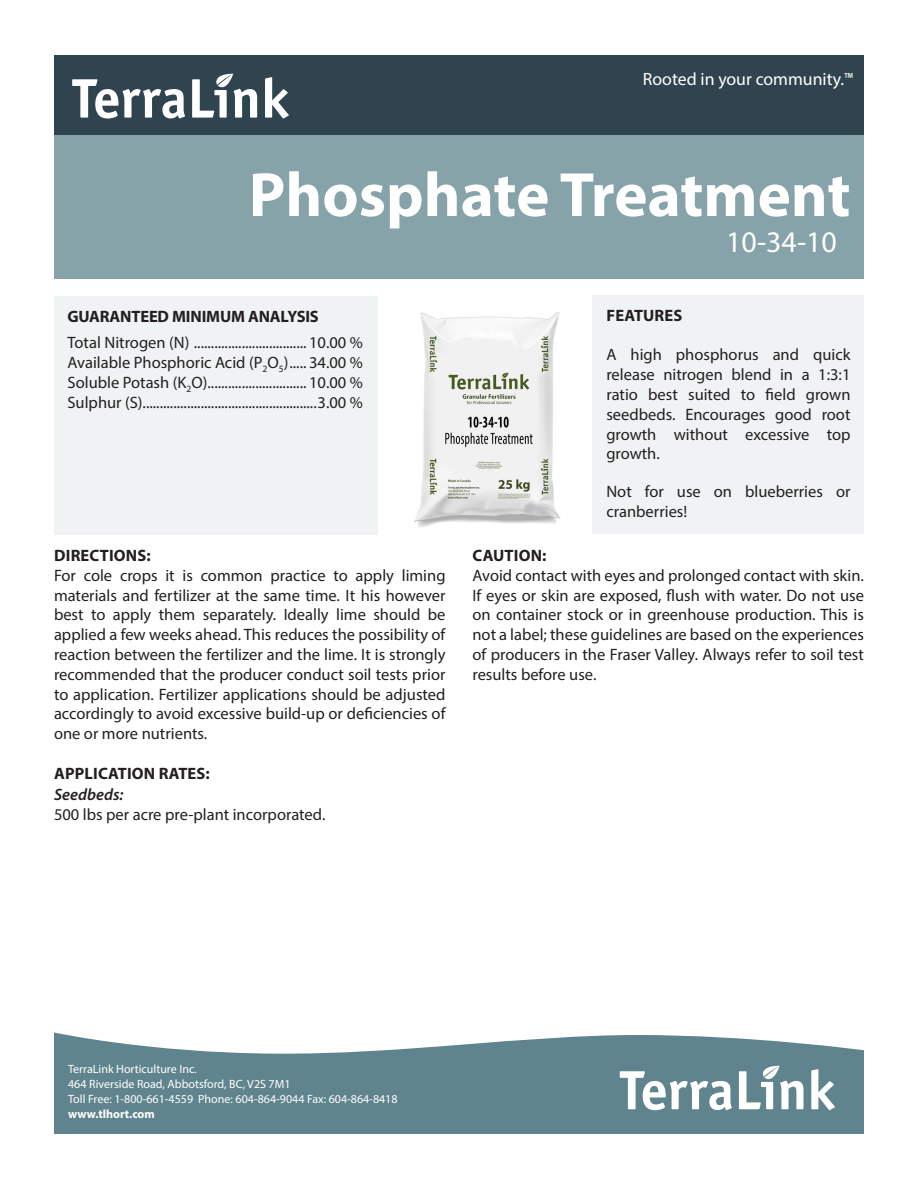
<style>
.page{position:relative;width:918px;height:1188px;background:#fff}
.page>*{position:absolute;margin:0;border:0;box-sizing:border-box;transform-origin:0 0}
.t1{font:700 63px "Myriad Pro";color:#fff}
.t2{font:30px "Myriad Pro";color:#fff}
.t3{font:17.85px "Myriad Pro";color:#fff}
.t4{font:16.5px/19.8px "Myriad Pro";color:#231f20;text-align:justify}
.t5{font:700 16.5px "Myriad Pro";letter-spacing:.01em;color:#231f20}
.t6{font:700 16.5px "Myriad Pro";letter-spacing:-.01em;color:#231f20}
.t7{font:italic 600 16.5px "Myriad Pro";letter-spacing:.005em;color:#231f20}
.t8{font:12px "Myriad Pro";color:#fff}
.t9{font:700 12px "Myriad Pro";color:#fff}
.s1{font-stretch:condensed}
</style>
<div class="page">
<svg style="left:54px;top:1032px;width:810px;height:102px;background:#73939b"></svg>
<div style="left:54px;top:133px;width:810px;height:146px;background:#87a3aa"></div>
<svg style="left:620px;top:1071px;width:112px;height:39px"></svg>
<svg style="left:739px;top:1066px;width:64px;height:43px"></svg>
<svg style="left:811px;top:1069px;width:24px;height:41px"></svg>
<div style="left:54px;top:56px;width:810px;height:79px;background:#30444f"></div>
<svg style="left:72px;top:79px;width:113px;height:40px"></svg>
<svg style="left:192px;top:74px;width:65px;height:44px"></svg>
<svg style="left:265px;top:77px;width:24px;height:42px"></svg>
<div style="left:54px;top:296px;width:324px;height:238px;background:#eff3f4"></div>
<div style="left:593px;top:295px;width:271px;height:238px;background:#eff3f4"></div>
<img style="left:414px;top:312px;width:147px;height:215px">
<p class="t3" style="left:643px;top:68px;width:212px">Rooted in your community.<span class="s1">™</span></p>
<p class="t1" style="left:249px;top:154px;width:603px">Phosphate Treatment</p>
<p class="t2" style="left:726px;top:223px;width:112px">10-34-10</p>
<p class="t6" style="left:68px;top:305px;width:253px">GUARANTEED MINIMUM ANALYSIS</p>
<p class="t4" style="left:68px;top:333px;width:297px">Total Nitrogen (N) ................................. 10.00 %</p>
<p class="t4" style="left:68px;top:352px;width:297px">Available Phosphoric Acid (P<sub>2</sub>O<sub>5</sub>)..... 34.00 %</p>
<p class="t4" style="left:68px;top:372px;width:297px">Soluble Potash (K<sub>2</sub>O)............................. 10.00 %</p>
<p class="t4" style="left:68px;top:392px;width:297px">Sulphur (S)...................................................3.00 %</p>
<p class="t5" style="left:54px;top:545px;width:98px">DIRECTIONS:</p>
<p class="t4" style="left:54px;top:565px;width:393px">For cole crops it is common practice to apply liming materials and fertilizer at the same time. It his however best to apply them separately. Ideally lime should be applied a few weeks ahead. This reduces the possibility of reaction between the fertilizer and the lime. It is strongly recommended that the producer conduct soil tests prior to application. Fertilizer applications should be adjusted accordingly to avoid excessive build-up or deficiencies of one or more nutrients.</p>
<p class="t5" style="left:54px;top:763px;width:157px">APPLICATION RATES:</p>
<p class="t7" style="left:54px;top:784px;width:71px">Seedbeds:</p>
<p class="t4" style="left:54px;top:805px;width:273px">500 lbs per acre pre-plant incorporated.</p>
<p class="t5" style="left:607px;top:304px;width:77px">FEATURES</p>
<p class="t4" style="left:606px;top:345px;width:246px">A high phosphorus and quick release nitrogen blend in a 1:3:1 ratio best suited to field grown seedbeds. Encourages good root growth without excessive top growth.</p>
<p class="t4" style="left:606px;top:481px;width:246px">Not for use on blueberries or cranberries!</p>
<p class="t5" style="left:473px;top:545px;width:75px">CAUTION:</p>
<p class="t4" style="left:472px;top:565px;width:393px">Avoid contact with eyes and prolonged contact with skin.<br>If eyes or skin are exposed, flush with water. Do not use on container stock or in greenhouse production. This is not a label; these guidelines are based on the experiences of producers in the Fraser Valley. Always refer to soil test results before use.</p>
<p class="t8" style="left:68px;top:1062px;width:130px">TerraLink Horticulture Inc.</p>
<p class="t8" style="left:68px;top:1077px;width:224px">464 Riverside Road, Abbotsford, BC, V2S 7M1</p>
<p class="t8" style="left:68px;top:1092px;width:331px">Toll Free: 1-800-661-4559 Phone: 604-864-9044 Fax: 604-864-8418</p>
<p class="t9" style="left:68px;top:1106px;width:88px">www.tlhort.com</p>
</div>
